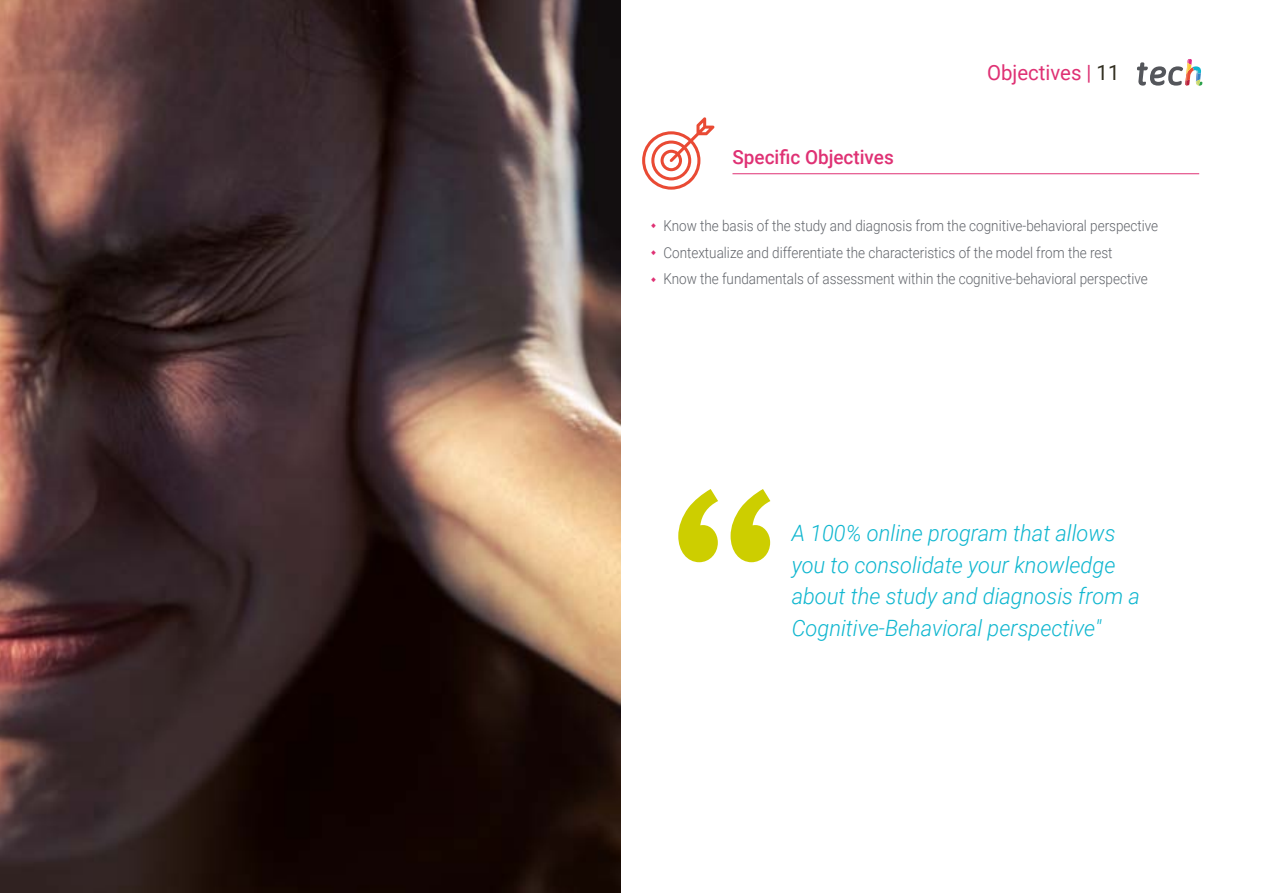
<style>
.page{position:relative;width:1263px;height:893px;background:#fff}
.page>*{position:absolute;margin:0;border:0;box-sizing:border-box;transform-origin:0 0}
.t1{font:italic 300 22.5px/31.5px "Roboto";color:#0fb6cf}
.t2{font:21px "Roboto";color:#df3174}
.t3{font:500 19.5px "Roboto";color:#df3174}
.t4{font:300 15px/26.7px "Roboto";color:#61646a;scale:.9 1}
.s1{color:#dc3072}
.s2{color:#312e20}
</style>
<div class="page">
<img style="left:0;top:0;width:621px;height:893px">
<svg style="left:1137px;top:59px;width:65px;height:27px"></svg>
<svg style="left:678px;top:489px;width:92px;height:73px"></svg>
<svg style="left:642px;top:117px;width:72px;height:73px"></svg>
<hr style="left:732px;top:173px;width:467px;height:1px;background:#df3174">
<h3 class="t3" style="left:732px;top:144px;width:163px">Specific Objectives</h3>
<h2 class="t2" style="left:987px;top:57px;width:134px">Objectives <span class="s1">|</span> <span class="s2">11</span></h2>
<p class="t4" style="left:663px;top:212px;width:551px">Know the basis of the study and diagnosis from the cognitive-behavioral perspective<br>Contextualize and differentiate the characteristics of the model from the rest<br>Know the fundamentals of assessment within the cognitive-behavioral perspective</p>
<h1 class="t1" style="left:792px;top:517px;width:350px">A 100% online program that allows you to consolidate your knowledge about the study and diagnosis from a Cognitive-Behavioral perspective"</h1>
</div>
